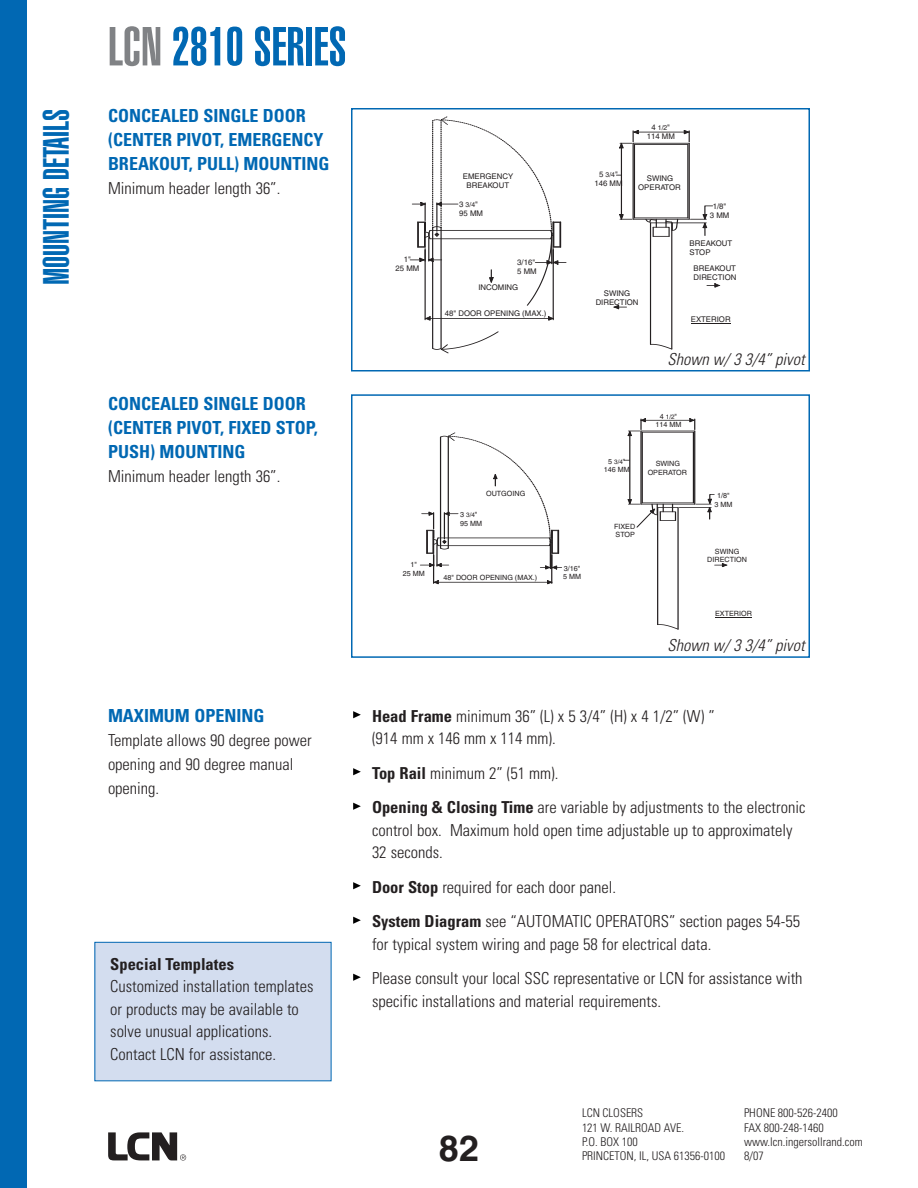
<style>
.page{position:relative;width:918px;height:1188px;background:#fff}
.page>*{position:absolute;margin:0;border:0;box-sizing:border-box;transform-origin:0 0}
.t1{font:900 extra-condensed 54px "Helvetica";color:#0168b3}
.t2{font:900 extra-condensed 36px "Helvetica";color:#0168b3}
.t3{font:700 36px "Helvetica";color:#231f20}
.t4{font:700 condensed 18px/24px "Univers";color:#0168b3}
.t5{font:300 condensed 16.5px/22.5px "Univers";color:#231f20}
.t6{font:italic 300 condensed 16.5px "Univers";color:#231f20}
.t7{font:700 condensed 16.5px "Univers";color:#231f20}
.t8{font:300 condensed 12px/14.4px "Univers";color:#231f20}
.t9{font:7.8px/9px "Helvetica";color:#231f20;text-align:center}
.t10{font:7.2px/8.2px "Helvetica";color:#231f20;text-align:center}
.t11{font:6.75px "Helvetica";color:#231f20}
.t12{font:6.3px "Helvetica";color:#231f20}
.s1{color:#808285}
.s2{font-size:7.8px}
.s3{font-size:7.2px}
.s4{font-weight:700}
</style>
<div class="page">
<svg style="left:108px;top:1132px;width:78px;height:29px"></svg>
<svg style="left:353px;top:974px;width:8px;height:7px"></svg>
<svg style="left:353px;top:917px;width:8px;height:7px"></svg>
<svg style="left:353px;top:882px;width:8px;height:7px"></svg>
<svg style="left:353px;top:803px;width:8px;height:7px"></svg>
<svg style="left:353px;top:768px;width:8px;height:7px"></svg>
<svg style="left:353px;top:711px;width:8px;height:7px"></svg>
<div style="left:95px;top:942px;width:236px;height:139px;background:#d3ddef"></div>
<div style="left:94px;top:942px;width:238px;height:139px;border:1px solid #0168b3"></div>
<hr style="left:432px;top:228px;width:1px;height:120px;background:#231f20">
<hr style="left:441px;top:228px;width:1px;height:120px;background:#231f20">
<hr style="left:425px;top:250px;width:1px;height:70px;background:#231f20">
<hr style="left:553px;top:250px;width:1px;height:70px;background:#231f20">
<hr style="left:425px;top:318px;width:128px;height:1px;background:#231f20">
<svg style="left:425px;top:316px;width:6px;height:5px"></svg>
<svg style="left:548px;top:316px;width:6px;height:5px"></svg>
<svg style="left:432px;top:331px;width:67px;height:22px"></svg>
<svg style="left:410px;top:117px;width:156px;height:189px"></svg>
<hr style="left:634px;top:218px;width:54px;height:1px;background:#231f20">
<hr style="left:689px;top:143px;width:1px;height:76px;background:#231f20">
<hr style="left:688px;top:145px;width:1px;height:73px;background:#231f20">
<hr style="left:634px;top:145px;width:1px;height:73px;background:#231f20">
<hr style="left:633px;top:219px;width:56px;height:1px;background:#231f20">
<hr style="left:672px;top:223px;width:1px;height:126px;background:#231f20">
<hr style="left:633px;top:143px;width:1px;height:76px;background:#231f20">
<hr style="left:650px;top:223px;width:1px;height:121px;background:#231f20">
<svg style="left:614px;top:305px;width:12px;height:4px"></svg>
<hr style="left:634px;top:144px;width:54px;height:1px;background:#231f20">
<hr style="left:633px;top:143px;width:56px;height:1px;background:#231f20">
<hr style="left:634px;top:132px;width:55px;height:1px;background:#231f20">
<svg style="left:684px;top:130px;width:6px;height:12px"></svg>
<hr style="left:673px;top:223px;width:33px;height:1px;background:#231f20">
<svg style="left:691px;top:205px;width:22px;height:31px"></svg>
<hr style="left:621px;top:143px;width:1px;height:76px;background:#231f20">
<svg style="left:619px;top:214px;width:13px;height:6px"></svg>
<svg style="left:619px;top:130px;width:20px;height:18px"></svg>
<svg style="left:707px;top:283px;width:13px;height:5px"></svg>
<svg style="left:645px;top:219px;width:33px;height:18px"></svg>
<svg style="left:650px;top:344px;width:23px;height:6px"></svg>
<hr style="left:691px;top:323px;width:40px;height:1px;background:#231f20">
<div style="left:351px;top:108px;width:459px;height:264px;border:2px solid #0168b3"></div>
<hr style="left:642px;top:503px;width:51px;height:1px;background:#231f20">
<hr style="left:694px;top:431px;width:1px;height:73px;background:#231f20">
<hr style="left:693px;top:432px;width:1px;height:71px;background:#231f20">
<hr style="left:642px;top:432px;width:1px;height:71px;background:#231f20">
<hr style="left:641px;top:504px;width:54px;height:1px;background:#231f20">
<hr style="left:678px;top:508px;width:1px;height:121px;background:#231f20">
<hr style="left:641px;top:431px;width:1px;height:73px;background:#231f20">
<hr style="left:657px;top:508px;width:1px;height:117px;background:#231f20">
<svg style="left:715px;top:563px;width:12px;height:4px"></svg>
<hr style="left:642px;top:432px;width:51px;height:1px;background:#231f20">
<hr style="left:641px;top:431px;width:54px;height:1px;background:#231f20">
<hr style="left:641px;top:420px;width:53px;height:1px;background:#231f20">
<svg style="left:689px;top:418px;width:6px;height:12px"></svg>
<hr style="left:679px;top:507px;width:32px;height:1px;background:#231f20">
<svg style="left:696px;top:494px;width:19px;height:25px"></svg>
<hr style="left:630px;top:431px;width:1px;height:73px;background:#231f20">
<svg style="left:628px;top:418px;width:18px;height:18px"></svg>
<svg style="left:628px;top:499px;width:50px;height:29px"></svg>
<svg style="left:657px;top:624px;width:22px;height:5px"></svg>
<svg style="left:420px;top:433px;width:142px;height:151px"></svg>
<hr style="left:715px;top:617px;width:37px;height:1px;background:#231f20">
<div style="left:351px;top:394px;width:459px;height:264px;border:2px solid #0168b3"></div>
<div style="left:0;top:0;width:27px;height:1188px;background:#0168b3"></div>
<h2 class="t2" style="left:43px;top:285px;width:178px;rotate:-90deg">MOUNTING DETAILS</h2>
<h1 class="t1" style="left:108px;top:27px;width:240px"><span class="s1">LCN</span> 2810 SERIES</h1>
<p class="t4" style="left:108px;top:105px;width:223px">CONCEALED SINGLE DOOR (CENTER PIVOT, EMERGENCY<br>BREAKOUT, PULL) MOUNTING</p>
<p class="t5" style="left:108px;top:178px;width:174px">Minimum header length 36”.</p>
<p class="t4" style="left:108px;top:393px;width:211px">CONCEALED SINGLE DOOR (CENTER PIVOT, FIXED STOP,<br>PUSH) MOUNTING</p>
<p class="t5" style="left:108px;top:466px;width:174px">Minimum header length 36”.</p>
<p class="t4" style="left:108px;top:705px;width:158px">MAXIMUM OPENING</p>
<p class="t5" style="left:108px;top:730px;width:205px;line-height:24px">Template allows 90 degree power opening and 90 degree manual opening.</p>
<p class="t7" style="left:110px;top:958px;width:125px">Special Templates</p>
<p class="t5" style="left:110px;top:976px;width:205px">Customized installation templates or products may be available to solve unusual applications.<br>Contact LCN for assistance.</p>
<p class="t9" style="left:396px;top:255px;width:25px">1"<br>25 MM</p>
<p class="t9" style="left:463px;top:172px;width:52px">EMERGENCY<br>BREAKOUT</p>
<p class="t11" style="left:459px;top:203px;width:17px"><span class="s2">3</span> 3/4</p>
<p class="t9" style="left:459px;top:210px;width:25px">95 MM</p>
<p class="t9" style="left:517px;top:258px;width:21px;text-align:left">3/16"<br>5 MM</p>
<p class="t9" style="left:478px;top:284px;width:41px">INCOMING</p>
<p class="t9" style="left:445px;top:310px;width:103px">48" DOOR OPENING (MAX.)</p>
<p class="t11" style="left:651px;top:125px;width:17px"><span class="s2">4</span> /2</p>
<p class="t9" style="left:647px;top:132px;width:30px">114 MM</p>
<p class="t11" style="left:599px;top:173px;width:17px"><span class="s2">5</span> 3/4</p>
<p class="t9" style="left:594px;top:180px;width:30px">146 MM</p>
<p class="t9" style="left:638px;top:175px;width:44px">SWING<br>OPERATOR</p>
<p class="t9" style="left:596px;top:289px;width:44px">SWING<br>DIRECTION</p>
<p class="t9" style="left:710px;top:203px;width:21px">/8"<br>3 MM</p>
<p class="t9" style="left:690px;top:239px;width:44px;text-align:left">BREAKOUT<br>STOP</p>
<p class="t9" style="left:694px;top:264px;width:44px;text-align:left">BREAKOUT<br>DIRECTION</p>
<p class="t9" style="left:691px;top:316px;width:41px">EXTERIOR</p>
<p class="t6" style="left:668px;top:353px;width:139px">Shown w/ 3 3/4” pivot</p>
<p class="t10" style="left:486px;top:490px;width:41px">OUTGOING</p>
<p class="t12" style="left:460px;top:513px;width:16px"><span class="s3">3</span> 3/4</p>
<p class="t10" style="left:460px;top:520px;width:24px">95 MM</p>
<p class="t10" style="left:403px;top:561px;width:24px">1"<br>25 MM</p>
<p class="t10" style="left:564px;top:565px;width:19px;text-align:right">3/16"<br>MM</p>
<p class="t10" style="left:444px;top:574px;width:95px">48" DOOR OPENING (MAX.)</p>
<p class="t12" style="left:614px;top:459px;width:10px">3/4</p>
<p class="t10" style="left:608px;top:466px;width:24px">46 MM</p>
<p class="t12" style="left:660px;top:414px;width:16px"><span class="s3">4</span> 1/2</p>
<p class="t10" style="left:656px;top:421px;width:28px">114 MM</p>
<p class="t10" style="left:648px;top:460px;width:41px">SWING<br>OPERATOR</p>
<p class="t10" style="left:614px;top:523px;width:23px;text-align:left">FIXED<br>STOP</p>
<p class="t10" style="left:715px;top:492px;width:20px">/8"<br>3 MM</p>
<p class="t10" style="left:707px;top:548px;width:41px">SWING<br>DIRECTION</p>
<p class="t10" style="left:715px;top:610px;width:38px">EXTERIOR</p>
<p class="t6" style="left:668px;top:639px;width:139px">Shown w/ 3 3/4” pivot</p>
<p class="t5" style="left:372px;top:706px;width:344px"><span class="s4">Head Frame</span> minimum 36” (L) x 5 3/4” (H) x 4 1/2” (W) ” (914 mm x 146 mm x 114 mm).</p>
<p class="t5" style="left:372px;top:757px;width:435px;line-height:34.5px"><span class="s4">Top Rail</span> minimum 2” (51 mm).<br><span class="s4">Opening &amp; Closing Time</span> are variable by adjustments to the electronic</p>
<p class="t5" style="left:372px;top:820px;width:422px">control box. Maximum hold open time adjustable up to approximately<br>32 seconds.</p>
<p class="t5" style="left:372px;top:871px;width:430px;line-height:34.5px"><span class="s4">Door Stop</span> required for each door panel.<br><span class="s4">System Diagram</span> see “AUTOMATIC OPERATORS” section pages 54-55</p>
<p class="t5" style="left:372px;top:928px;width:432px;line-height:34.5px">for typical system wiring and page 58 for electrical data.<br>Please consult your local SSC representative or LCN for assistance with</p>
<p class="t5" style="left:372px;top:991px;width:291px">specific installations and material requirements.</p>
<h2 class="t3" style="left:439px;top:1134px;width:42px">82</h2>
<p class="t8" style="left:582px;top:1107px;width:145px">LCN CLOSERS<br>121 W. RAILROAD AVE.<br>P.O. BOX 100<br>PRINCETON, IL, USA 61356-0100</p>
<p class="t8" style="left:744px;top:1107px;width:120px">PHONE 800-526-2400<br>FAX 800-248-1460 www.lcn.ingersollrand.com</p>
<p class="t8" style="left:744px;top:1150px;width:21px">8/07</p>
</div>
